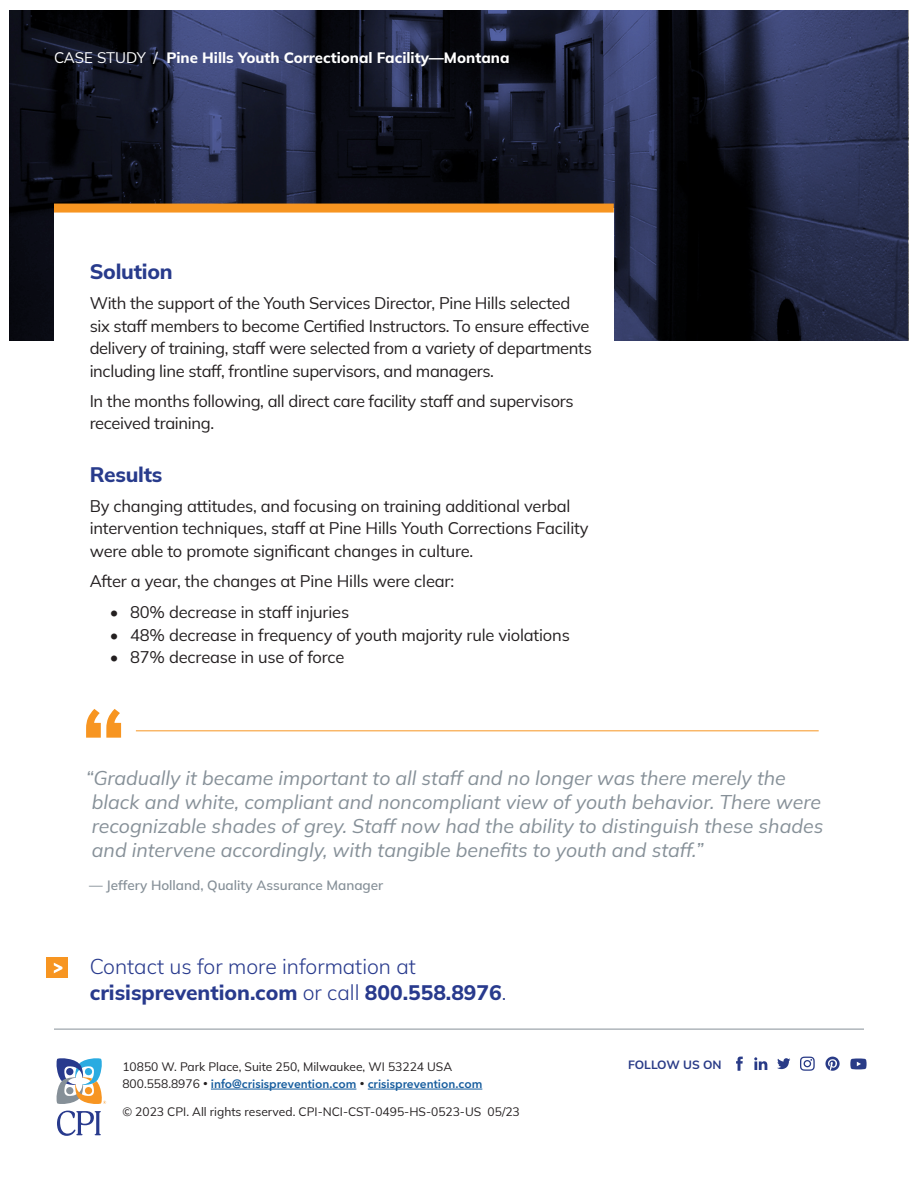
<style>
.page{position:relative;width:918px;height:1188px;background:#fff}
.page>*{position:absolute;margin:0;border:0;box-sizing:border-box;transform-origin:0 0}
.t1{font:300 21px/25.5px "Mulish";color:#283a8d}
.t2{font:800 21px "Mulish";letter-spacing:-.01em;color:#283b8c}
.t3{font:italic 19.5px/24px "Mulish";color:#869098}
.t4{font:16.5px/22.5px "Mulish";letter-spacing:-.02em;color:#231f20}
.t5{font:800 15px "Mulish";color:#fff}
.t6{font:600 13.5px "Mulish";color:#869098}
.t7{font:12px "Mulish";color:#231f20}
.t8{font:600 12px "Avenir Next LT Pro";color:#175d9e}
.t9{font:700 12px "Mulish";color:#293b87}
.s1{font-weight:400}
.s2{font-weight:800}
.s3{font-family:"Mulish";font-weight:400;color:#231f20}
.s4{font-family:"Mulish";font-weight:400;font-size:9px;color:#231f20}
.s5{font-family:"Mulish";font-weight:800;font-size:9px;color:#231f20}
</style>
<div class="page">
<svg style="left:10px;top:10px;width:898px;height:331px;background:#1c2035"></svg>
<div style="left:54px;top:208px;width:560px;height:145px;background:#fff"></div>
<hr style="left:54px;top:1029px;width:810px;height:1px;background:#869098">
<div style="left:54px;top:204px;width:560px;height:9px;background:#f79521"></div>
<svg style="left:754px;top:1057px;width:13px;height:13px"></svg>
<svg style="left:777px;top:1058px;width:13px;height:12px"></svg>
<svg style="left:736px;top:1057px;width:7px;height:14px"></svg>
<svg style="left:800px;top:1057px;width:15px;height:14px"></svg>
<svg style="left:825px;top:1057px;width:15px;height:14px"></svg>
<svg style="left:850px;top:1059px;width:17px;height:10px"></svg>
<svg style="left:57px;top:1111px;width:44px;height:25px"></svg>
<svg style="left:56px;top:1058px;width:50px;height:46px"></svg>
<hr style="left:211px;top:1089px;width:145px;height:1px;background:#175d9e">
<hr style="left:368px;top:1089px;width:114px;height:1px;background:#175d9e">
<div style="left:46px;top:958px;width:22px;height:20px;background:#f79521"></div>
<svg style="left:54px;top:963px;width:8px;height:10px"></svg>
<svg style="left:86px;top:709px;width:35px;height:29px"></svg>
<hr style="left:136px;top:730px;width:683px;height:1px;background:#f79521">
<p class="t5" style="left:54px;top:47px;width:457px"><span class="s1">CASE STUDY /</span> Pine Hills Youth Correctional Facility—Montana</p>
<p class="t2" style="left:90px;top:257px;width:85px">Solution</p>
<p class="t4" style="left:90px;top:292px;width:504px">With the support of the Youth Services Director, Pine Hills selected six staff members to become Certified Instructors. To ensure effective delivery of training, staff were selected from a variety of departments including line staff, frontline supervisors, and managers.</p>
<p class="t4" style="left:90px;top:389px;width:485px">In the months following, all direct care facility staff and supervisors received training.</p>
<p class="t2" style="left:90px;top:460px;width:74px">Results</p>
<p class="t4" style="left:90px;top:494px;width:500px">By changing attitudes, and focusing on training additional verbal intervention techniques, staff at Pine Hills Youth Corrections Facility were able to promote significant changes in culture.</p>
<p class="t4" style="left:90px;top:569px;width:366px">After a year, the changes at Pine Hills were clear:</p>
<p class="t4" style="left:110px;top:601px;width:241px">• 80% decrease in staff injuries</p>
<p class="t4" style="left:110px;top:623px;width:461px">• 48% decrease in frequency of youth majority rule violations</p>
<p class="t4" style="left:110px;top:646px;width:236px">• 87% decrease in use of force</p>
<p class="t3" style="left:92px;top:766px;width:733px;text-indent:-6px">“Gradually it became important to all staff and no longer was there merely the black and white, compliant and noncompliant view of youth behavior. There were recognizable shades of grey. Staff now had the ability to distinguish these shades and intervene accordingly, with tangible benefits to youth and staff.”</p>
<p class="t6" style="left:89px;top:875px;width:296px">— Jeffery Holland, Quality Assurance Manager</p>
<p class="t1" style="left:90px;top:953px;width:418px">Contact us for more information at <span class="s2">crisisprevention.com</span> or call <span class="s2">800.558.8976</span>.</p>
<p class="t7" style="left:122px;top:1059px;width:331px">10850 W. Park Place, Suite 250, Milwaukee, WI 53224 USA</p>
<p class="t9" style="left:628px;top:1056px;width:95px">FOLLOW US ON</p>
<p class="t8" style="left:122px;top:1076px;width:361px"><span class="s3">800.558.8976</span> <span class="s4">•</span> info@crisisprevention.com <span class="s5">•</span> crisisprevention.com</p>
<p class="t7" style="left:122px;top:1104px;width:399px">© 2023 CPI. All rights reserved. CPI-NCI-CST-0495-HS-0523-US 05/23</p>
</div>
